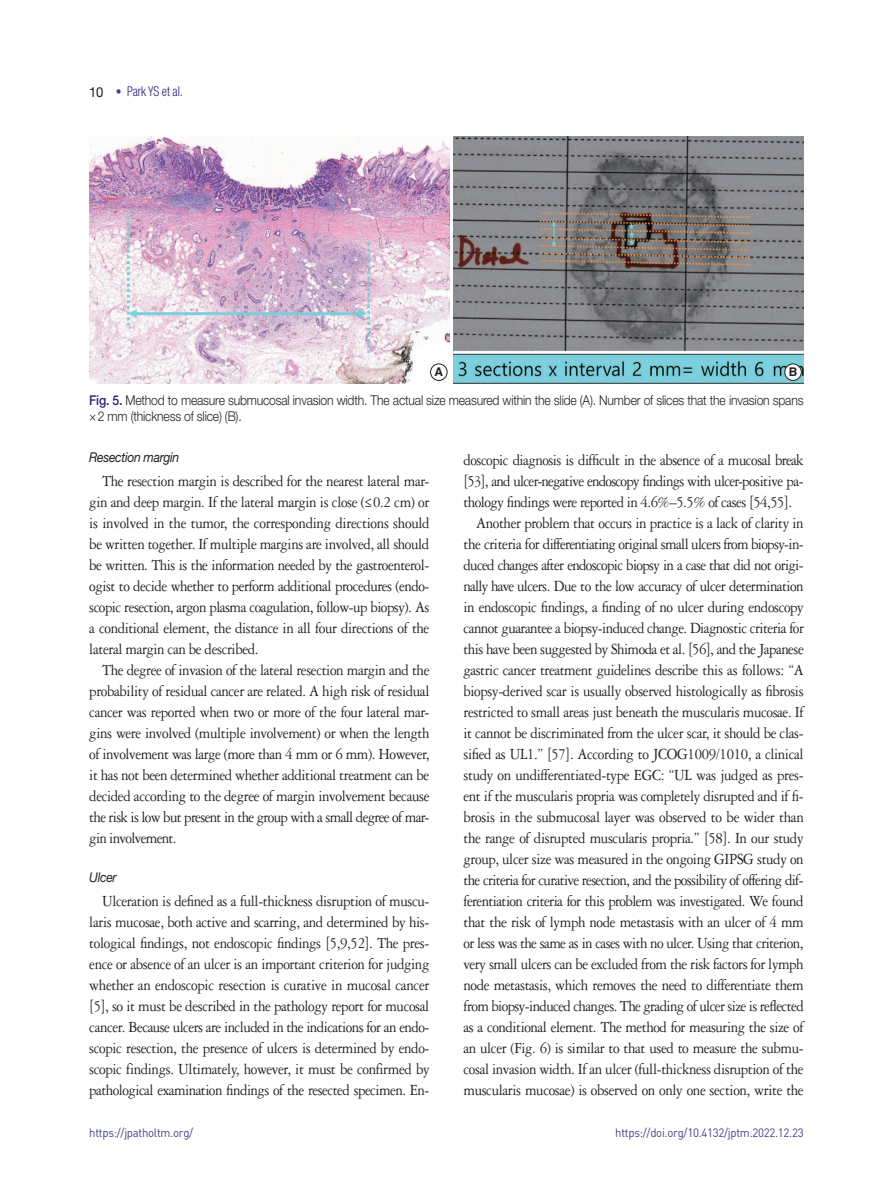
<style>
.page{position:relative;width:893px;height:1191px;background:#fff}
.page>*{position:absolute;margin:0;border:0;box-sizing:border-box;transform-origin:0 0}
.본문{font:16.5px/21px "Garamond 3 LT Std";letter-spacing:-.035em;color:#231f20;text-align:justify;scale:.9 1}
.그림제목{font:300 13.5px/16.2px "Helvetica Neue LT Std";letter-spacing:-.015em;color:#231f20;scale:.9 1}
._1__제목{font:italic 13.5px "Helvetica Neue LT Std";letter-spacing:-.025em;color:#231f20;scale:.9 1}
.t1{font:300 condensed 13.5px "Helvetica Neue LT Std";letter-spacing:-.01em;color:#26237b;scale:.9 1}
.t2{font:12px "Dinreg";letter-spacing:-.025em;color:#45428b;scale:.95 1}
.t3{font:700 12px "Helvetica LT Std";color:#231f20}
.s1{font-weight:400;font-stretch:normal;font-size:13.8px;color:#231f20}
.s2{font-size:12.75px;color:#45428b}
.s3{font-weight:500;color:#26237b}
.s4{font-family:"Adobe Garamond Pro"}
</style>
<div class="page">
<img style="left:89px;top:136px;width:360px;height:247px">
<img style="left:453px;top:136px;width:351px;height:247px">
<div style="left:785px;top:364px;width:16px;height:16px;background:#fff;border-radius:50%"></div>
<div style="left:784px;top:364px;width:17px;height:17px;border:1px solid #231f20;border-radius:50%"></div>
<div style="left:431px;top:364px;width:16px;height:16px;background:#fff;border-radius:50%"></div>
<div style="left:430px;top:364px;width:17px;height:17px;border:1px solid #231f20;border-radius:50%"></div>
<p class="t1" style="left:89px;top:84px;width:105px"><span class="s1">10</span> <span class="s2">•</span> Park YS et al.</p>
<p class="t3" style="left:434px;top:364px;width:10px">A</p>
<p class="t3" style="left:789px;top:364px;width:10px">B</p>
<p class="그림제목" style="left:89px;top:391px;width:795px"><span class="s3">Fig. 5.</span> Method to measure submucosal invasion width. The actual size measured within the slide (A). Number of slices that the invasion spans ×2 mm (thickness of slice) (B).</p>
<p class="_1__제목" style="left:89px;top:449px;width:101px">Resection margin</p>
<p class="본문" style="left:89px;top:470px;width:380px;text-indent:13px">The resection margin is described for the nearest lateral mar&shy;gin and deep margin. If the lateral margin is close (≤0.2 cm) or is involved in the tumor, the corresponding directions should be written together. If multiple margins are involved, all should be written. This is the information needed by the gastroenterol&shy;ogist to decide whether to perform additional procedures (endo&shy;scopic resection, argon plasma coagulation, follow-up biopsy). As a conditional element, the distance in all four directions of the lateral margin can be described.</p>
<p class="본문" style="left:89px;top:659px;width:380px;text-indent:13px">The degree of invasion of the lateral resection margin and the probability of residual cancer are related. A high risk of residual cancer was reported when two or more of the four lateral mar&shy;gins were involved (multiple involvement) or when the length of involvement was large (more than 4 mm or 6 mm). However, it has not been determined whether additional treatment can be decided according to the degree of margin involvement because the risk is low but present in the group with a small degree of mar&shy;gin involvement.</p>
<p class="_1__제목" style="left:89px;top:869px;width:32px">Ulcer</p>
<p class="본문" style="left:89px;top:890px;width:380px;text-indent:13px">Ulceration is defined as a full-thickness disruption of muscu&shy;laris mucosae, both active and scarring, and determined by his&shy;tological findings, not endoscopic findings <span class="s4">[</span>5,9,52<span class="s4">]</span>. The pres&shy;ence or absence of an ulcer is an important criterion for judging whether an endoscopic resection is curative in mucosal cancer <span class="s4">[</span>5<span class="s4">]</span>, so it must be described in the pathology report for mucosal cancer. Because ulcers are included in the indications for an endo&shy;scopic resection, the presence of ulcers is determined by endo&shy;scopic findings. Ultimately, however, it must be confirmed by pathological examination findings of the resected specimen. En-</p>
<p class="본문" style="left:463px;top:449px;width:379px">doscopic diagnosis is difficult in the absence of a mucosal break <span class="s4">[</span>53<span class="s4">]</span>, and ulcer-negative endoscopy findings with ulcer-positive pa&shy;thology findings were reported in 4.6%–5.5% of cases <span class="s4">[</span>54,55<span class="s4">]</span>.</p>
<p class="본문" style="left:463px;top:512px;width:380px;text-indent:13px">Another problem that occurs in practice is a lack of clarity in the criteria for differentiating original small ulcers from biopsy-in&shy;duced changes after endoscopic biopsy in a case that did not origi&shy;nally have ulcers. Due to the low accuracy of ulcer determination in endoscopic findings, a finding of no ulcer during endoscopy cannot guarantee a biopsy-induced change. Diagnostic criteria for this have been suggested by Shimoda et al. <span class="s4">[</span>56<span class="s4">]</span>, and the Japanese gastric cancer treatment guidelines describe this as follows: “A biopsy-derived scar is usually observed histologically as fibrosis restricted to small areas just beneath the muscularis mucosae. If it cannot be discriminated from the ulcer scar, it should be clas&shy;sified as UL1.” <span class="s4">[</span>57<span class="s4">]</span>. According to JCOG1009/1010, a clinical study on undifferentiated-type EGC: “UL was judged as pres&shy;ent if the muscularis propria was completely disrupted and if fi&shy;brosis in the submucosal layer was observed to be wider than the range of disrupted muscularis propria.” <span class="s4">[</span>58<span class="s4">]</span>. In our study group, ulcer size was measured in the ongoing GIPSG study on the criteria for curative resection, and the possibility of offering dif&shy;ferentiation criteria for this problem was investigated. We found that the risk of lymph node metastasis with an ulcer of 4 mm or less was the same as in cases with no ulcer. Using that criterion, very small ulcers can be excluded from the risk factors for lymph node metastasis, which removes the need to differentiate them from biopsy-induced changes. The grading of ulcer size is reflected as a conditional element. The method for measuring the size of an ulcer (Fig. 6) is similar to that used to measure the submu&shy;cosal invasion width. If an ulcer (full-thickness disruption of the muscularis mucosae) is observed on only one section, write the</p>
<p class="t2" style="left:89px;top:1125px;width:111px">https://jpatholtm.org/</p>
<p class="t2" style="left:615px;top:1125px;width:200px">https://doi.org/10.4132/jptm.2022.12.23</p>
</div>
